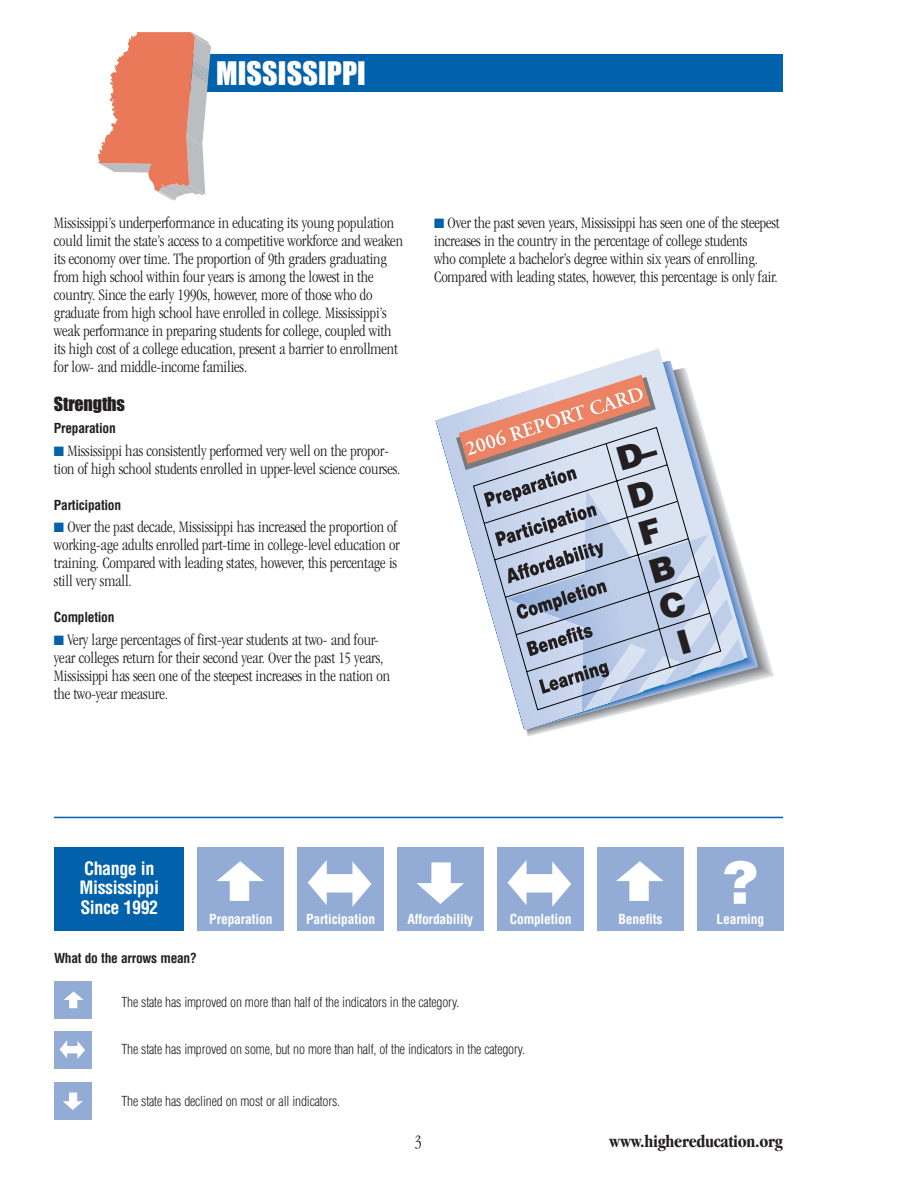
<style>
.page{position:relative;width:918px;height:1188px;background:#fff}
.page>*{position:absolute;margin:0;border:0;box-sizing:border-box;transform-origin:0 0}
.t1{font:900 58.35px "Helvetica";color:#fff}
.t2{font:900 33px/38.7px "Helvetica";color:#231f20}
.t3{font:30px "Impact";letter-spacing:.005em;color:#fff}
.t4{font:700 condensed 18px/19.5px "Helvetica";letter-spacing:-.025em;color:#fff}
.t5{font:700 condensed 18px "Garamond";letter-spacing:-.015em;color:#231f20}
.t6{font:18px "Impact";letter-spacing:-.01em;color:#231f20}
.t7{font:300 condensed 18px "Garamond";color:#231f20}
.t8{font:300 condensed 16.5px/18px "Garamond";letter-spacing:-.01em;color:#231f20}
.t9{font:300 condensed 13.5px "Helvetica";letter-spacing:-.015em;color:#231f20}
.t10{font:700 condensed 13.5px "Helvetica";letter-spacing:-.01em;color:#fff}
.t11{font:700 condensed 13.5px "Helvetica";letter-spacing:-.02em;color:#231f20}
.s1{color:#0161aa}
</style>
<div class="page">
<div style="left:180px;top:54px;width:603px;height:38px;background:#0161aa"></div>
<svg style="left:577px;top:348px;width:171px;height:338px"></svg>
<svg style="left:722px;top:490px;width:10px;height:199px;background:#bac5d7"></svg>
<svg style="left:722px;top:639px;width:22px;height:29px"></svg>
<svg style="left:656px;top:427px;width:66px;height:278px;background:#c0ccdf"></svg>
<svg style="left:436px;top:375px;width:220px;height:355px"></svg>
<svg style="left:98px;top:32px;width:113px;height:168px"></svg>
<div style="left:54px;top:981px;width:38px;height:38px;background:#93acd6"></div>
<svg style="left:64px;top:992px;width:20px;height:16px"></svg>
<div style="left:54px;top:1082px;width:38px;height:38px;background:#93acd6"></div>
<svg style="left:63px;top:1093px;width:20px;height:17px"></svg>
<div style="left:54px;top:1031px;width:38px;height:38px;background:#93acd6"></div>
<svg style="left:60px;top:1040px;width:25px;height:19px"></svg>
<hr style="left:54px;top:817px;width:729px;height:1px;background:#0161aa">
<div style="left:597px;top:848px;width:87px;height:83px;background:#93acd6"></div>
<svg style="left:616px;top:861px;width:48px;height:40px"></svg>
<div style="left:497px;top:848px;width:87px;height:83px;background:#93acd6"></div>
<svg style="left:508px;top:860px;width:63px;height:47px"></svg>
<div style="left:398px;top:848px;width:86px;height:83px;background:#93acd6"></div>
<svg style="left:417px;top:862px;width:47px;height:42px"></svg>
<div style="left:298px;top:848px;width:86px;height:83px;background:#93acd6"></div>
<svg style="left:308px;top:860px;width:63px;height:47px"></svg>
<div style="left:198px;top:848px;width:86px;height:83px;background:#93acd6"></div>
<svg style="left:217px;top:861px;width:47px;height:40px"></svg>
<div style="left:55px;top:848px;width:129px;height:83px;background:#0161aa"></div>
<div style="left:697px;top:848px;width:87px;height:83px;background:#93acd6"></div>
<h3 class="t3" style="left:216px;top:64px;width:151px">MISSISSIPPI</h3>
<p class="t8" style="left:54px;top:215px;width:351px">Mississippi’s underperformance in educating its young population could limit the state’s access to a competitive workforce and weaken its economy over time. The proportion of 9th graders graduating from high school within four years is among the lowest in the country. Since the early 1990s, however, more of those who do graduate from high school have enrolled in college. Mississippi’s weak performance in preparing students for college, coupled with its high cost of a college education, present a barrier to enrollment for low- and middle-income families.</p>
<p class="t6" style="left:54px;top:398px;width:73px">Strengths</p>
<p class="t11" style="left:54px;top:423px;width:63px">Preparation</p>
<p class="t8" style="left:54px;top:443px;width:348px"><span class="s1">■</span> Mississippi has consistently performed very well on the propor&shy;tion of high school students enrolled in upper-level science courses.</p>
<p class="t11" style="left:54px;top:500px;width:69px">Participation</p>
<p class="t8" style="left:54px;top:519px;width:347px"><span class="s1">■</span> Over the past decade, Mississippi has increased the proportion of working-age adults enrolled part-time in college-level education or training. Compared with leading states, however, this percentage is still very small.</p>
<p class="t11" style="left:54px;top:612px;width:62px">Completion</p>
<p class="t8" style="left:54px;top:632px;width:338px"><span class="s1">■</span> Very large percentages of first-year students at two- and four&shy;year colleges return for their second year. Over the past 15 years, Mississippi has seen one of the steepest increases in the nation on the two-year measure.</p>
<p class="t8" style="left:434px;top:215px;width:347px"><span class="s1">■</span> Over the past seven years, Mississippi has seen one of the steepest increases in the country in the percentage of college students<br>who complete a bachelor’s degree within six years of enrolling.<br>Compared with leading states, however, this percentage is only fair.</p>
<h2 class="t2" style="left:613px;top:444px;width:41px;rotate:-16deg">D–<br>D<br>F<br>B<br>C<br>I</h2>
<p class="t4" style="left:80px;top:860px;width:81px">Change in<br>Mississippi<br>Since 1992</p>
<p class="t11" style="left:54px;top:953px;width:144px">What do the arrows mean?</p>
<p class="t10" style="left:209px;top:914px;width:65px">Preparation</p>
<p class="t10" style="left:306px;top:914px;width:70px">Participation</p>
<p class="t10" style="left:407px;top:914px;width:67px">Affordability</p>
<p class="t10" style="left:510px;top:914px;width:63px">Completion</p>
<p class="t10" style="left:618px;top:914px;width:46px">Benefits</p>
<p class="t9" style="left:122px;top:997px;width:339px">The state has improved on more than half of the indicators in the category.</p>
<p class="t9" style="left:122px;top:1044px;width:405px">The state has improved on some, but no more than half, of the indicators in the category.</p>
<p class="t9" style="left:122px;top:1096px;width:220px">The state has declined on most or all indicators.</p>
<h1 class="t1" style="left:723px;top:862px;width:37px">?</h1>
<p class="t10" style="left:716px;top:914px;width:49px">Learning</p>
<p class="t7" style="left:415px;top:1134px;width:9px">3</p>
<p class="t5" style="left:609px;top:1134px;width:175px">www.highereducation.org</p>
</div>
